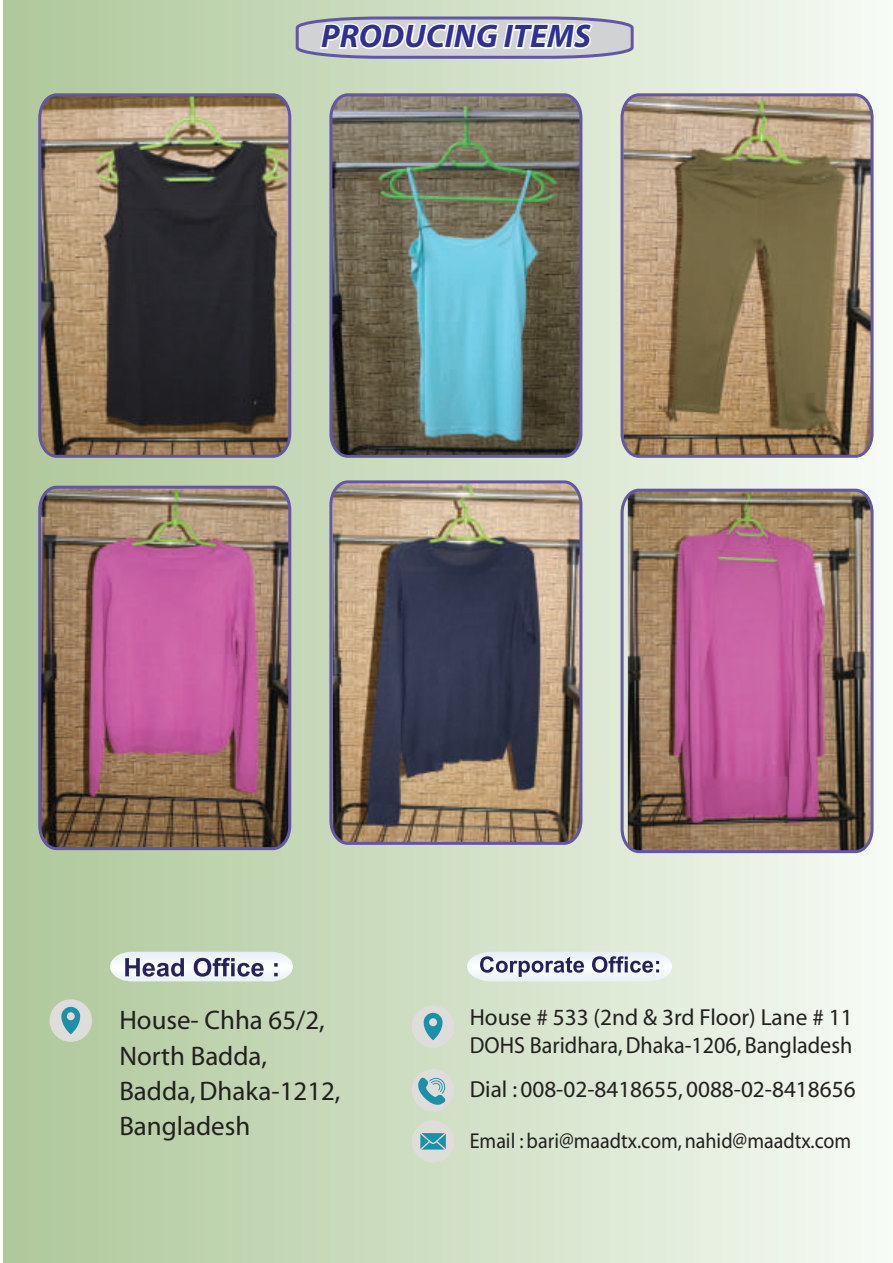
<style>
.page{position:relative;width:893px;height:1263px;background:#fff}
.page>*{position:absolute;margin:0;border:0;box-sizing:border-box;transform-origin:0 0}
.t1{font:italic 700 32.85px "Myriad Pro";color:#2e3092}
.t2{font:26.85px/35.2px "Myriad";color:#231f20}
.t3{font:23.25px/28.2px "Myriad";color:#231f20}
.t4{font:21.6px "Myriad";color:#231f20;scale:.93 1}
</style>
<div class="page">
<div style="left:3px;top:0;width:890px;height:1263px;background:linear-gradient(to right,#adc799,#f6faf4)"></div>
<img style="left:619px;top:487px;width:256px;height:368px">
<svg style="left:37px;top:92px;width:256px;height:367px;background:#665b50"></svg>
<img style="left:328px;top:92px;width:256px;height:367px">
<svg style="left:619px;top:92px;width:256px;height:367px;background:#958265"></svg>
<img style="left:37px;top:484px;width:256px;height:368px">
<img style="left:328px;top:479px;width:256px;height:367px">
<svg style="left:467px;top:952px;width:205px;height:29px"></svg>
<svg style="left:110px;top:952px;width:183px;height:29px"></svg>
<div style="left:50px;top:999px;width:42px;height:43px;background:#deddd9;border-radius:50%"></div>
<svg style="left:61px;top:1007px;width:20px;height:27px"></svg>
<div style="left:412px;top:1005px;width:42px;height:43px;background:#deddd9;border-radius:50%"></div>
<svg style="left:423px;top:1013px;width:20px;height:27px"></svg>
<div style="left:412px;top:1120px;width:42px;height:43px;background:#deddd9;border-radius:50%"></div>
<svg style="left:420px;top:1133px;width:26px;height:17px"></svg>
<div style="left:412px;top:1069px;width:42px;height:42px;background:#deddd9;border-radius:50%"></div>
<svg style="left:415px;top:1077px;width:31px;height:28px"></svg>
<svg style="left:294px;top:0;width:341px;height:60px"></svg>
<h1 class="t1" style="left:321px;top:15px;width:271px">PRODUCING ITEMS</h1>
<p class="t2" style="left:119px;top:1004px;width:223px">House- Chha 65/2,<br>North Badda,<br>Badda, Dhaka-1212,<br>Bangladesh</p>
<p class="t3" style="left:470px;top:1004px;width:384px">House # 533 (2nd &amp; 3rd Floor) Lane # 11<br>DOHS Baridhara, Dhaka-1206, Bangladesh</p>
<p class="t3" style="left:470px;top:1076px;width:387px">Dial : 008-02-8418655, 0088-02-8418656</p>
<p class="t4" style="left:470px;top:1130px;width:412px">Email : bari@maadtx.com, nahid@maadtx.com</p>
</div>
